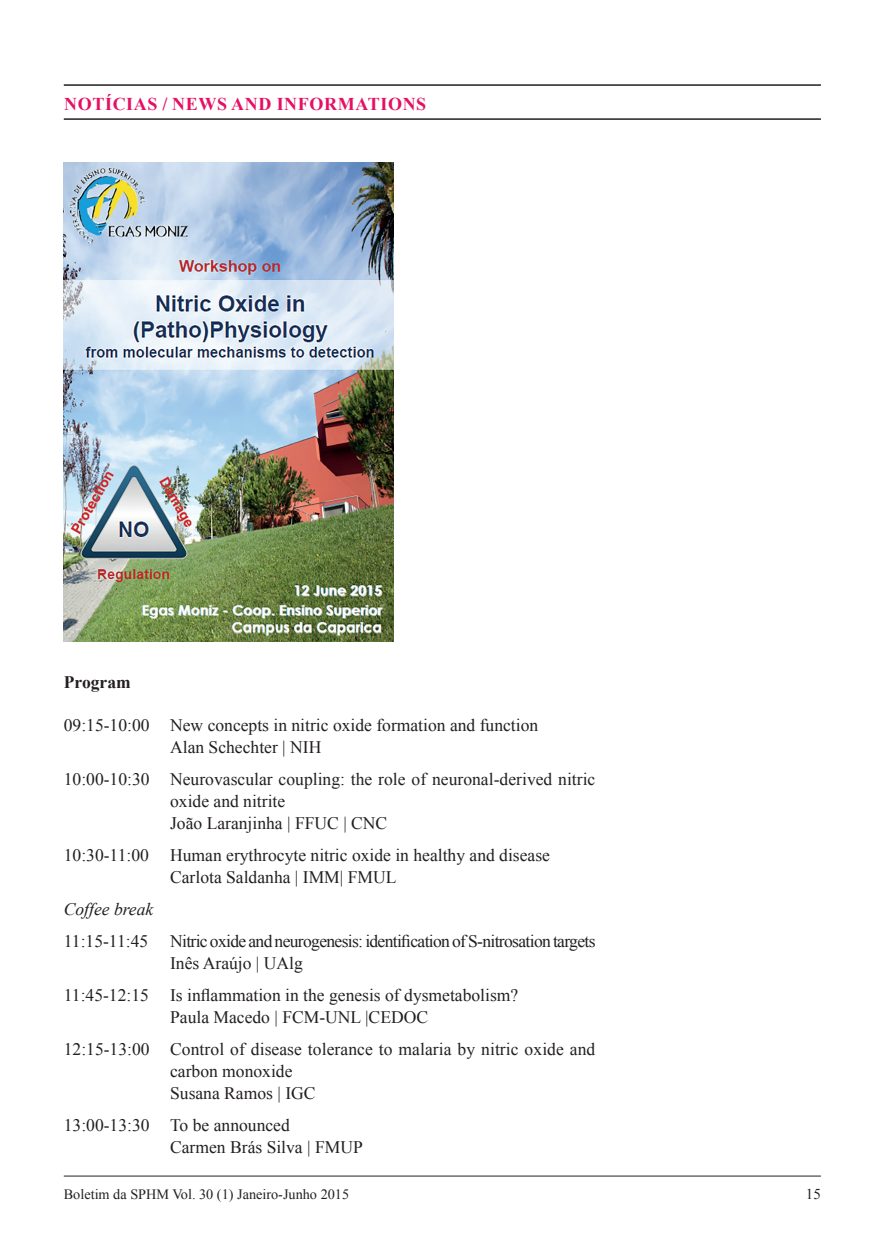
<style>
.page{position:relative;width:889px;height:1242px;background:#fff}
.page>*{position:absolute;margin:0;border:0;box-sizing:border-box;transform-origin:0 0}
.t1{font:700 18px "Times New Roman";letter-spacing:.035em;color:#e50f63}
.t2{font:17.55px/21.6px "Times New Roman";color:#231f20}
.t3{font:17.55px/21.6px "Times New Roman";letter-spacing:-.04em;color:#231f20}
.t4{font:italic 17.55px "Times New Roman";color:#231f20}
.t5{font:700 17.55px "Times New Roman";color:#231f20}
.t6{font:15px "Times New Roman";color:#231f20}
.t7{font:14.25px "Times New Roman";color:#231f20}
</style>
<div class="page">
<hr style="left:64px;top:1175px;width:757px;height:1px;background:#231f20">
<hr style="left:64px;top:84px;width:757px;height:2px;background:#231f20">
<hr style="left:64px;top:118px;width:757px;height:2px;background:#231f20">
<img style="left:64px;top:162px;width:330px;height:480px">
<p class="t1" style="left:64px;top:91px;width:364px">NOTÍCIAS / NEWS AND INFORMATIONS</p>
<p class="t5" style="left:64px;top:669px;width:68px">Program</p>
<p class="t2" style="left:170px;top:714px;width:370px;text-indent:-106px">09:15‑10:00 New concepts in nitric oxide formation and function<br>Alan Schechter | NIH</p>
<p class="t2" style="left:170px;top:768px;width:427px;text-indent:-106px">10:00‑10:30 Neurovascular coupling: the role of neuronal‑derived nitric oxide and nitrite<br>João Laranjinha | FFUC | CNC</p>
<p class="t2" style="left:170px;top:843px;width:381px;text-indent:-106px">10:30‑11:00 Human erythrocyte nitric oxide in healthy and disease<br>Carlota Saldanha | IMM| FMUL</p>
<p class="t4" style="left:64px;top:897px;width:91px">Coffee break</p>
<p class="t3" style="left:170px;top:930px;width:427px;text-indent:-106px">11:15‑11:45 Nitric oxide and neurogenesis: identification of S‑nitrosation targets<br>Inês Araújo | UAlg</p>
<p class="t2" style="left:170px;top:984px;width:350px;text-indent:-106px">11:45‑12:15 Is inflammation in the genesis of dysmetabolism?<br>Paula Macedo | FCM‑UNL |CEDOC</p>
<p class="t2" style="left:170px;top:1038px;width:427px;text-indent:-106px">12:15‑13:00 Control of disease tolerance to malaria by nitric oxide and carbon monoxide<br>Susana Ramos | IGC</p>
<p class="t2" style="left:170px;top:1113px;width:194px;text-indent:-106px">13:00‑13:30 To be announced<br>Carmen Brás Silva | FMUP</p>
<p class="t7" style="left:64px;top:1184px;width:287px">Boletim da SPHM Vol. 30 (1) Janeiro-Junho 2015</p>
<p class="t6" style="left:806px;top:1183px;width:16px">15</p>
</div>
